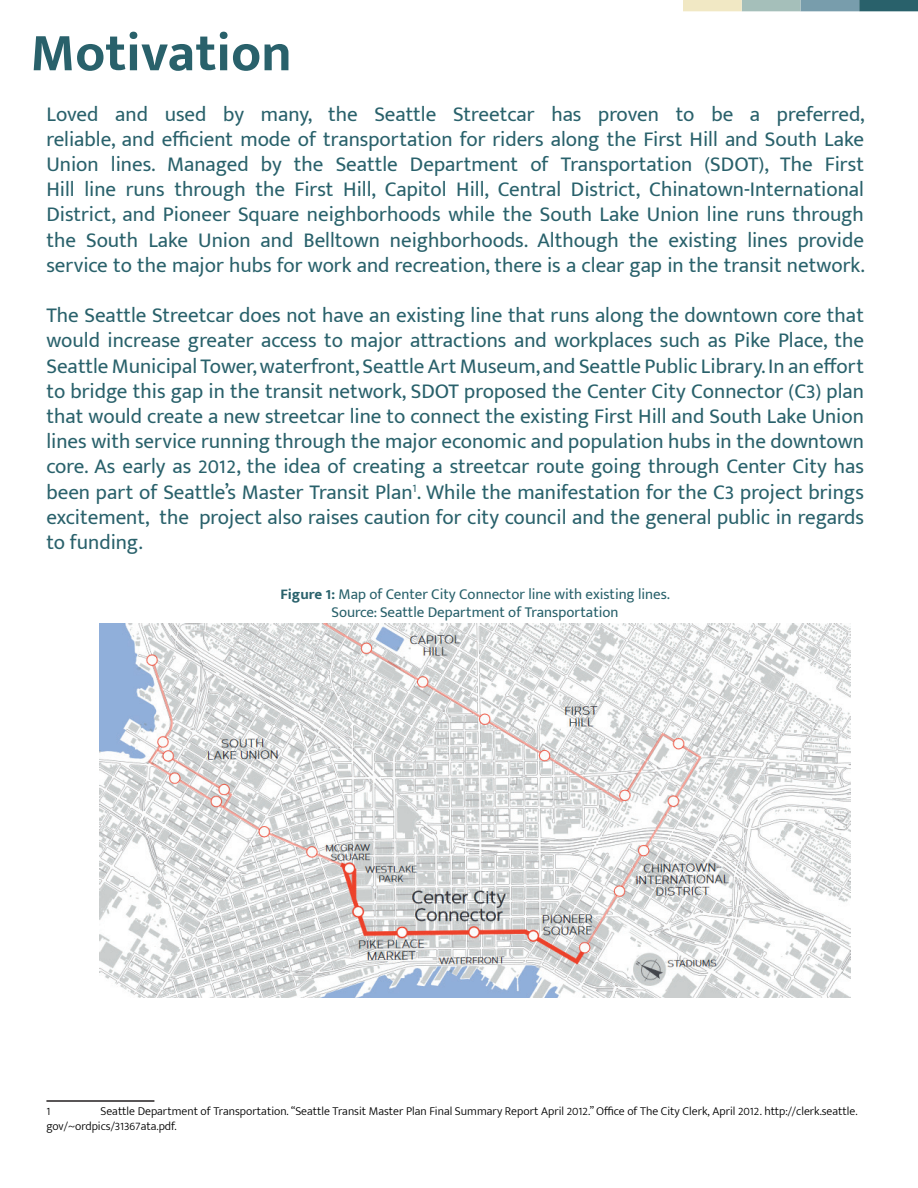
<style>
.page{position:relative;width:918px;height:1188px;background:#fff}
.page>*{position:absolute;margin:0;border:0;box-sizing:border-box;transform-origin:0 0}
.t1{font:700 54px "Mukta Mahee";color:#29616b}
.t2{font:21px/25.2px "Mukta Mahee";color:#29616b;text-align:justify}
.t3{font:15px/18px "Mukta Mahee";color:#29616b;text-align:center}
.t4{font:300 12px/14.4px "Mukta Mahee";color:#000}
.s1{font-weight:700}
</style>
<div class="page">
<hr style="left:46px;top:1100px;width:108px;height:2px;background:#231f20">
<img style="left:100px;top:624px;width:750px;height:374px">
<div style="left:801px;top:1px;width:58px;height:10px;background:#789dac"></div>
<div style="left:801px;top:0;width:58px;height:11px;border:2px solid #789dac"></div>
<div style="left:860px;top:1px;width:57px;height:10px;background:#29616b"></div>
<div style="left:859px;top:0;width:59px;height:11px;border:2px solid #29616b"></div>
<div style="left:743px;top:1px;width:57px;height:10px;background:#a5bfba"></div>
<div style="left:742px;top:0;width:59px;height:11px;border:2px solid #a5bfba"></div>
<div style="left:684px;top:1px;width:57px;height:10px;background:#f1e8c4"></div>
<div style="left:683px;top:0;width:59px;height:11px;border:2px solid #f1e8c4"></div>
<h1 class="t1" style="left:30px;top:20px;width:263px">Motivation</h1>
<p class="t2" style="left:46px;top:101px;width:820px">Loved and used by many, the Seattle Streetcar has proven to be a preferred, reliable, and efficient mode of transportation for riders along the First Hill and South Lake Union lines. Managed by the Seattle Department of Transportation (SDOT), The First Hill line runs through the First Hill, Capitol Hill, Central District, Chinatown-International District, and Pioneer Square neighborhoods while the South Lake Union line runs through the South Lake Union and Belltown neighborhoods. Although the existing lines provide service to the major hubs for work and recreation, there is a clear gap in the transit network.</p>
<p class="t2" style="left:46px;top:302px;width:819px">The Seattle Streetcar does not have an existing line that runs along the downtown core that would increase greater access to major attractions and workplaces such as Pike Place, the Seattle Municipal Tower, waterfront, Seattle Art Museum, and Seattle Public Library. In an effort to bridge this gap in the transit network, SDOT proposed the Center City Connector (C3) plan that would create a new streetcar line to connect the existing First Hill and South Lake Union lines with service running through the major economic and population hubs in the downtown core. As early as 2012, the idea of creating a streetcar route going through Center City has been part of Seattle’s Master Transit Plan<sup>1</sup>. While the manifestation for the C3 project brings excitement, the project also raises caution for city council and the general public in regards to funding.</p>
<p class="t3" style="left:281px;top:585px;width:391px"><span class="s1">Figure 1:</span> Map of Center City Connector line with existing lines.<br>Source: Seattle Department of Transportation</p>
<p class="t4" style="left:46px;top:1104px;width:813px;text-indent:54px">Seattle Department of Transportation. “Seattle Transit Master Plan Final Summary Report April 2012.” Office of The City Clerk, April 2012. http://clerk.seattle. gov/~ordpics/31367ata.pdf.</p>
<p class="t4" style="left:46px;top:1104px;width:5px">1</p>
</div>
